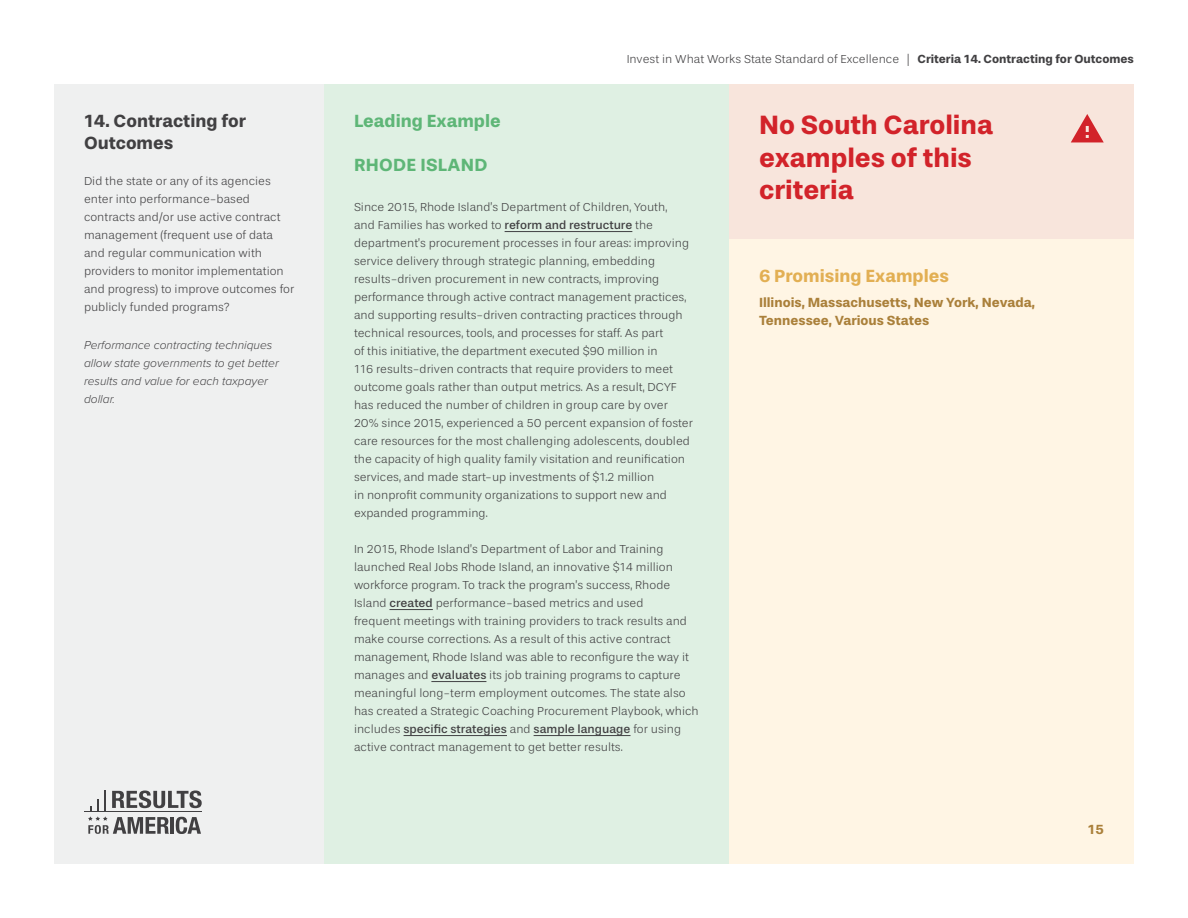
<style>
.page{position:relative;width:1188px;height:918px;background:#fff}
.page>*{position:absolute;margin:0;border:0;box-sizing:border-box;transform-origin:0 0}
.t1{font:700 27px/32.4px "Stevie Sans";color:#d2232a}
.t2{font:700 18px/21.6px "Stevie Sans";color:#414042}
.t3{font:700 18px "Stevie Sans";color:#5eb677}
.t4{font:700 18px "Stevie Sans";color:#e2af53}
.t5{font:700 13.5px/18px "Stevie Sans";color:#aa803a}
.t6{font:300 12px/18px "Stevie Sans";color:#414042}
.t7{font:italic 300 12px/18px "Proxima Nova";color:#414042}
.s1{font-weight:700}
.s2{font-weight:400}
</style>
<div class="page">
<div style="left:54px;top:84px;width:270px;height:780px;background:#eff0f0"></div>
<div style="left:729px;top:84px;width:405px;height:780px;background:#fff5e4"></div>
<div style="left:324px;top:84px;width:405px;height:780px;background:#dff0e3"></div>
<hr style="left:505px;top:231px;width:127px;height:1px;background:#414042">
<hr style="left:390px;top:609px;width:43px;height:1px;background:#414042">
<hr style="left:431px;top:681px;width:55px;height:1px;background:#414042">
<hr style="left:404px;top:735px;width:103px;height:1px;background:#414042">
<hr style="left:534px;top:735px;width:97px;height:1px;background:#414042">
<div style="left:729px;top:84px;width:405px;height:154px;background:#f8e5dc"></div>
<svg style="left:1071px;top:114px;width:33px;height:28px"></svg>
<hr style="left:84px;top:812px;width:117px;height:1px;background:#414042">
<svg style="left:88px;top:790px;width:114px;height:44px"></svg>
<h2 class="t2" style="left:84px;top:111px;width:164px">14. Contracting for<br>Outcomes</h2>
<p class="t6" style="left:84px;top:173px;width:212px">Did the state or any of its agencies enter into performance-based contracts and/or use active contract management (frequent use of data and regular communication with providers to monitor implementation and progress) to improve outcomes for publicly funded programs?</p>
<p class="t7" style="left:84px;top:335px;width:196px">Performance contracting techniques allow state governments to get better results and value for each taxpayer dollar.</p>
<p class="t6" style="left:627px;top:50px;width:509px">Invest in What Works State Standard of Excellence | <span class="s1">Criteria 14. Contracting for Outcomes</span></p>
<h2 class="t3" style="left:354px;top:112px;width:148px">Leading Example</h2>
<h2 class="t3" style="left:354px;top:155px;width:135px">RHODE ISLAND</h2>
<p class="t6" style="left:354px;top:198px;width:340px">Since 2015, Rhode Island’s Department of Children, Youth,<br>and Families has worked to <span class="s2">reform and restructure</span> the department’s procurement processes in four areas: improving service delivery through strategic planning, embedding results-driven procurement in new contracts, improving performance through active contract management practices, and supporting results-driven contracting practices through technical resources, tools, and processes for staff. As part<br>of this initiative, the department executed $90 million in<br>116 results-driven contracts that require providers to meet outcome goals rather than output metrics. As a result, DCYF has reduced the number of children in group care by over 20% since 2015, experienced a 50 percent expansion of foster care resources for the most challenging adolescents, doubled the capacity of high quality family visitation and reunification services, and made start-up investments of $1.2 million<br>in nonprofit community organizations to support new and expanded programming.</p>
<p class="t6" style="left:354px;top:540px;width:346px">In 2015, Rhode Island’s Department of Labor and Training launched Real Jobs Rhode Island, an innovative $14 million workforce program. To track the program’s success, Rhode Island <span class="s2">created</span> performance-based metrics and used<br>frequent meetings with training providers to track results and make course corrections. As a result of this active contract management, Rhode Island was able to reconfigure the way it manages and <span class="s2">evaluates</span> its job training programs to capture meaningful long-term employment outcomes. The state also has created a Strategic Coaching Procurement Playbook, which includes <span class="s2">specific strategies</span> and <span class="s2">sample language</span> for using active contract management to get better results.</p>
<h1 class="t1" style="left:759px;top:110px;width:236px">No South Carolina examples of this criteria</h1>
<h2 class="t4" style="left:759px;top:266px;width:192px">6 Promising Examples</h2>
<p class="t5" style="left:759px;top:294px;width:278px">Illinois, Massachusetts, New York, Nevada,<br>Tennessee, Various States</p>
<p class="t5" style="left:1088px;top:821px;width:17px">15</p>
</div>
